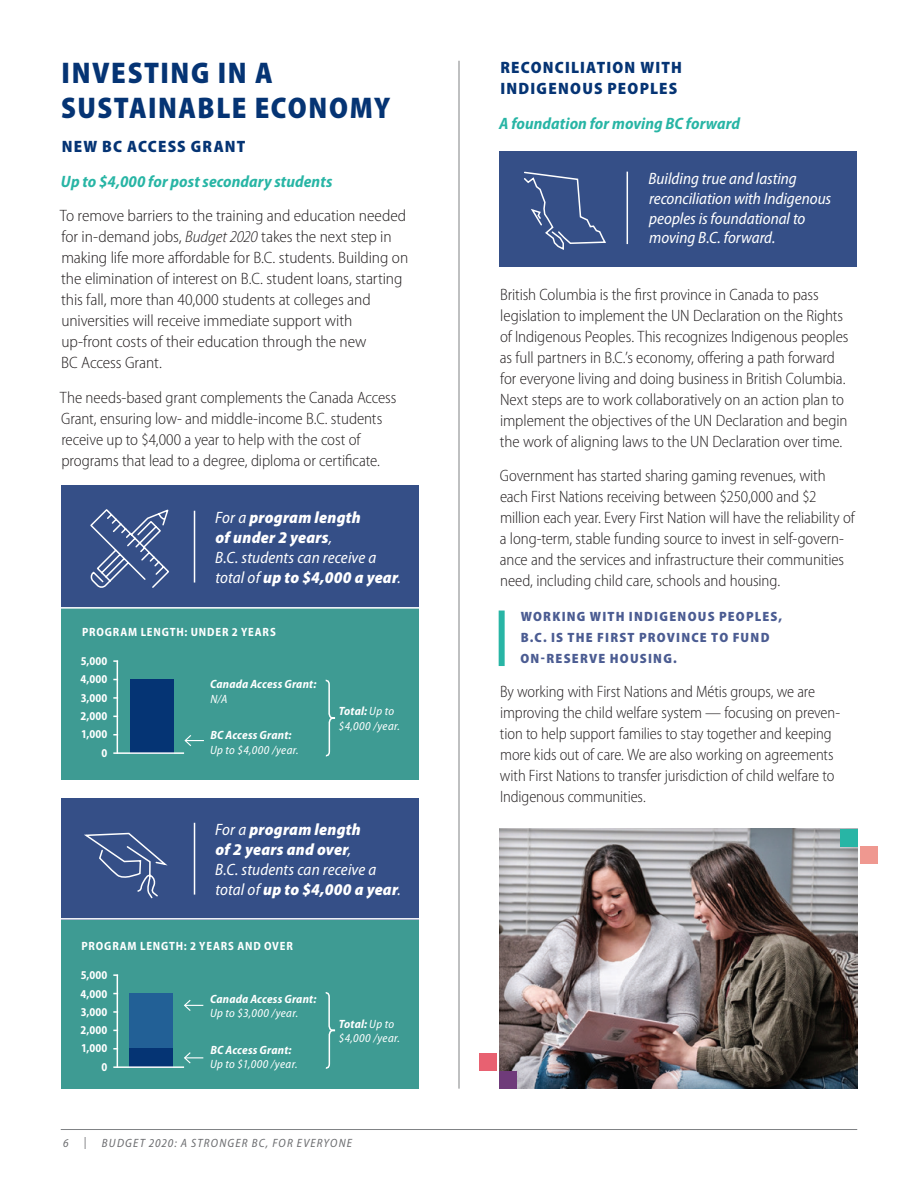
<style>
.page{position:relative;width:918px;height:1188px;background:#fff}
.page>*{position:absolute;margin:0;border:0;box-sizing:border-box;transform-origin:0 0}
.t1{font:900 semi-condensed 30px/34.5px "Myriad Pro";letter-spacing:.055em;color:#053474;scale:.96 1}
.t2{font:300 semi-condensed 16.5px/21px "Myriad Pro";letter-spacing:-.005em;color:#231f20}
.t3{font:italic 900 semi-condensed 16.5px/19.8px "Myriad Pro";letter-spacing:.015em;color:#fff}
.t4{font:italic semi-condensed 16.5px/19.8px "Myriad Pro";letter-spacing:-.005em;color:#fff}
.t5{font:italic 700 semi-condensed 16.5px "Myriad Pro";letter-spacing:.005em;color:#28b5a5}
.t6{font:900 semi-condensed 16.5px/21px "Myriad Pro";letter-spacing:.075em;color:#053474}
.t7{font:900 semi-condensed 13.5px/21px "Myriad Pro";letter-spacing:.09em;color:#4b5c92}
.t8{font:italic semi-condensed 12px/14.4px "Myriad Pro";letter-spacing:.03em;color:#fff}
.t9{font:italic 700 semi-condensed 12px "Myriad Pro";letter-spacing:.015em;color:#fff}
.t10{font:700 semi-condensed 12px "Myriad Pro";letter-spacing:.065em;color:#fff}
.t11{font:700 semi-condensed 12px/18.3px "Myriad Pro";letter-spacing:.065em;color:#fff;scale:.95 1}
.t12{font:italic semi-condensed 12px "Myriad Pro";letter-spacing:.1em;color:#6c6d70}
.s1{font-style:italic}
.s2{font-weight:400}
.s3{font-weight:700}
</style>
<div class="page">
<div style="left:61px;top:913px;width:357px;height:176px;background:#3e9b93"></div>
<hr style="left:61px;top:1129px;width:796px;height:1px;background:#808285">
<img style="left:500px;top:829px;width:357px;height:260px">
<hr style="left:459px;top:61px;width:1px;height:1028px;background:#808285">
<div style="left:130px;top:993px;width:43px;height:55px;background:#226096"></div>
<svg style="left:325px;top:992px;width:11px;height:77px"></svg>
<svg style="left:184px;top:1052px;width:19px;height:12px"></svg>
<div style="left:130px;top:1048px;width:43px;height:20px;background:#053474"></div>
<svg style="left:184px;top:1000px;width:19px;height:11px"></svg>
<div style="left:61px;top:798px;width:357px;height:122px;background:#354f87"></div>
<hr style="left:194px;top:823px;width:1px;height:72px;background:#fff">
<hr style="left:49px;top:918px;width:382px;height:2px;background:#fff">
<hr style="left:113px;top:1066px;width:71px;height:2px;background:#fff">
<div style="left:61px;top:600px;width:357px;height:179px;background:#3e9b93"></div>
<svg style="left:184px;top:735px;width:20px;height:11px"></svg>
<div style="left:130px;top:679px;width:44px;height:75px;background:#053474"></div>
<div style="left:61px;top:485px;width:357px;height:123px;background:#354f87"></div>
<hr style="left:194px;top:511px;width:1px;height:72px;background:#fff">
<hr style="left:50px;top:607px;width:382px;height:2px;background:#fff">
<hr style="left:117px;top:661px;width:1px;height:93px;background:#fff">
<hr style="left:113px;top:752px;width:71px;height:2px;background:#fff">
<svg style="left:325px;top:679px;width:11px;height:78px"></svg>
<svg style="left:82px;top:832px;width:88px;height:236px"></svg>
<svg style="left:90px;top:509px;width:79px;height:79px"></svg>
<div style="left:860px;top:846px;width:18px;height:17px;background:#ef9890"></div>
<div style="left:840px;top:829px;width:17px;height:17px;background:#28b5a5"></div>
<div style="left:500px;top:1071px;width:17px;height:18px;background:#6f3b7a"></div>
<div style="left:479px;top:1054px;width:18px;height:17px;background:#e86171"></div>
<div style="left:500px;top:151px;width:357px;height:116px;background:#354f87"></div>
<hr style="left:627px;top:172px;width:1px;height:72px;background:#fff">
<svg style="left:524px;top:171px;width:82px;height:79px"></svg>
<div style="left:499px;top:611px;width:6px;height:55px;background:#28b5a5"></div>
<h1 class="t1" style="left:61px;top:56px;width:344px">INVESTING IN A<br>SUSTAINABLE ECONOMY</h1>
<p class="t6" style="left:62px;top:136px;width:185px">NEW BC ACCESS GRANT</p>
<p class="t5" style="left:61px;top:172px;width:273px">Up to $4,000 for post secondary students</p>
<p class="t2" style="left:60px;top:206px;width:350px">To remove barriers to the training and education needed for in-demand jobs, <span class="s1">Budget 2020</span> takes the next step in making life more affordable for B.C. students. Building on the elimination of interest on B.C. student loans, starting this fall, more than 40,000 students at colleges and universities will receive immediate support with<br>up-front costs of their education through the new<br>BC Access Grant.</p>
<p class="t2" style="left:60px;top:387px;width:338px">The needs-based grant complements the Canada Access Grant, ensuring low- and middle-income B.C. students receive up to $4,000 a year to help with the cost of programs that lead to a degree, diploma or certificate.</p>
<p class="t3" style="left:215px;top:508px;width:187px"><span class="s2">For a</span> program length<br>of under 2 years<span class="s2">,<br>B.C. students can receive a total of</span> up to $4,000 a year<span class="s2">.</span></p>
<p class="t10" style="left:82px;top:625px;width:195px">PROGRAM LENGTH: UNDER 2 YEARS</p>
<p class="t11" style="left:81px;top:652px;width:29px">5,000</p>
<p class="t11" style="left:81px;top:670px;width:30px">4,000</p>
<p class="t11" style="left:81px;top:689px;width:29px">3,000</p>
<p class="t11" style="left:80px;top:707px;width:30px">2,000<br>1,000</p>
<p class="t11" style="left:101px;top:744px;width:8px">0</p>
<p class="t9" style="left:210px;top:678px;width:108px">Canada Access Grant:</p>
<p class="t8" style="left:210px;top:692px;width:19px">N/A</p>
<p class="t9" style="left:211px;top:729px;width:82px">BC Access Grant:</p>
<p class="t8" style="left:210px;top:743px;width:90px">Up to $4,000 /year.</p>
<p class="t8" style="left:339px;top:704px;width:63px"><span class="s3">Total:</span> Up to $4,000 /year.</p>
<p class="t3" style="left:215px;top:820px;width:187px"><span class="s2">For a</span> program length<br>of 2 years and over<span class="s2">,<br>B.C. students can receive a total of</span> up to $4,000 a year<span class="s2">.</span></p>
<p class="t10" style="left:82px;top:940px;width:213px">PROGRAM LENGTH: 2 YEARS AND OVER</p>
<p class="t11" style="left:81px;top:966px;width:29px">5,000</p>
<p class="t11" style="left:81px;top:984px;width:30px">4,000</p>
<p class="t11" style="left:81px;top:1003px;width:29px">3,000</p>
<p class="t11" style="left:80px;top:1021px;width:30px">2,000<br>1,000</p>
<p class="t11" style="left:101px;top:1058px;width:8px">0</p>
<p class="t9" style="left:210px;top:992px;width:108px">Canada Access Grant:</p>
<p class="t8" style="left:210px;top:1006px;width:90px">Up to $3,000 /year.</p>
<p class="t9" style="left:211px;top:1043px;width:82px">BC Access Grant:</p>
<p class="t8" style="left:210px;top:1057px;width:89px">Up to $1,000 /year.</p>
<p class="t8" style="left:339px;top:1017px;width:63px"><span class="s3">Total:</span> Up to $4,000 /year.</p>
<p class="t12" style="left:84px;top:1135px;width:4px">|</p>
<p class="t12" style="left:63px;top:1137px;width:7px">6</p>
<p class="t12" style="left:102px;top:1137px;width:252px">BUDGET 2020: A STRONGER BC, FOR EVERYONE</p>
<p class="t6" style="left:500px;top:57px;width:183px">RECONCILIATION WITH<br>INDIGENOUS PEOPLES</p>
<p class="t5" style="left:499px;top:114px;width:242px">A foundation for moving BC forward</p>
<p class="t4" style="left:649px;top:169px;width:184px">Building true and lasting reconciliation with Indigenous peoples is foundational to moving B.C. forward.</p>
<p class="t2" style="left:500px;top:284px;width:350px">British Columbia is the first province in Canada to pass legislation to implement the UN Declaration on the Rights of Indigenous Peoples. This recognizes Indigenous peoples as full partners in B.C.’s economy, offering a path forward for everyone living and doing business in British Columbia.<br>Next steps are to work collaboratively on an action plan to implement the objectives of the UN Declaration and begin the work of aligning laws to the UN Declaration over time.</p>
<p class="t2" style="left:500px;top:466px;width:356px">Government has started sharing gaming revenues, with each First Nations receiving between $250,000 and $2 million each year. Every First Nation will have the reliability of a long-term, stable funding source to invest in self-govern&shy;ance and the services and infrastructure their communities need, including child care, schools and housing.</p>
<p class="t7" style="left:520px;top:606px;width:263px">WORKING WITH INDIGENOUS PEOPLES,<br>B.C. IS THE FIRST PROVINCE TO FUND<br>ON-RESERVE HOUSING.</p>
<p class="t2" style="left:500px;top:682px;width:342px">By working with First Nations and Métis groups, we are improving the child welfare system — focusing on preven&shy;tion to help support families to stay together and keeping more kids out of care. We are also working on agreements with First Nations to transfer jurisdiction of child welfare to Indigenous communities.</p>
</div>
